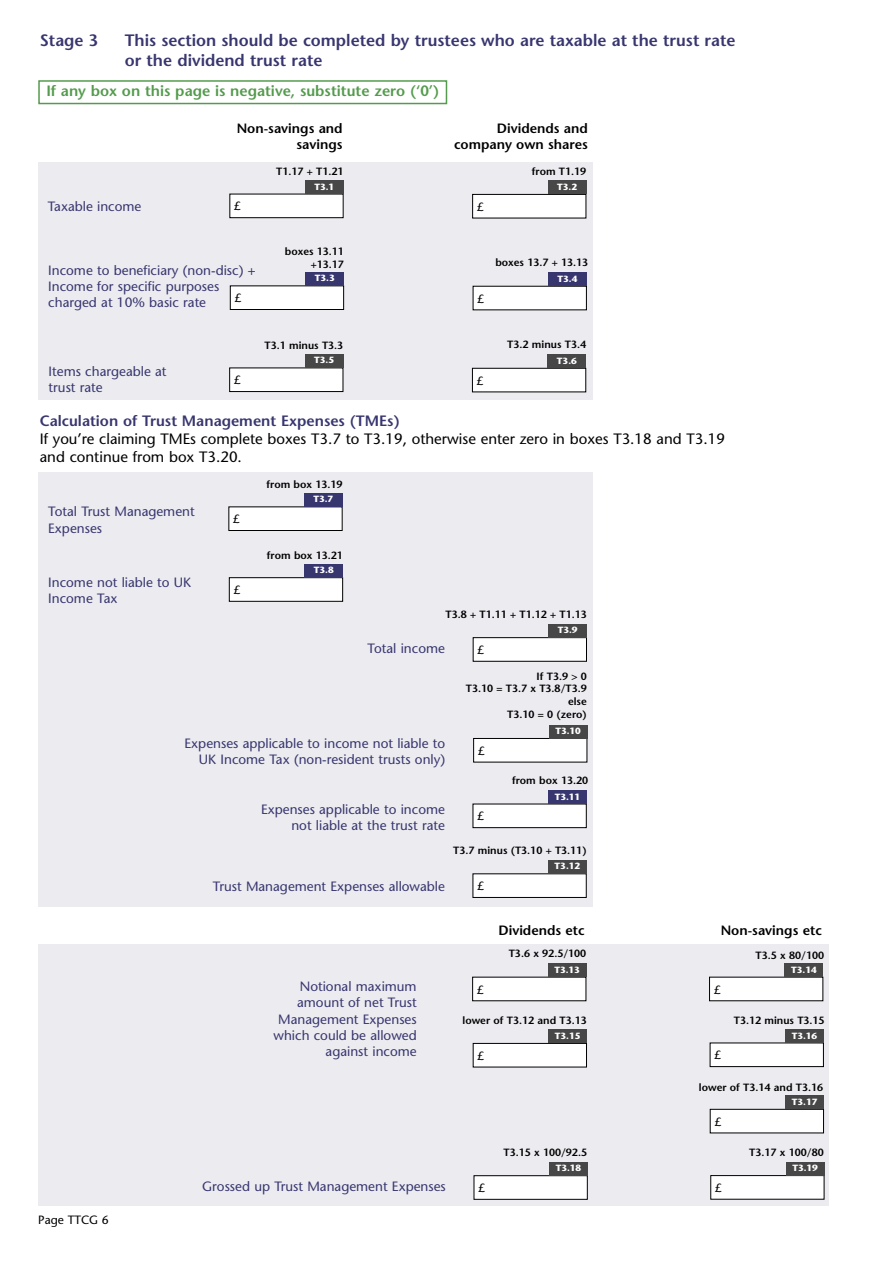
<style>
.page{position:relative;width:893px;height:1263px;background:#fff}
.page>*{position:absolute;margin:0;border:0;box-sizing:border-box;transform-origin:0 0}
.t1{font:600 16.5px/19.8px "Stone Sans";color:#38366f}
.t2{font:15px/18px "Stone Sans";color:#000}
.t3{font:600 15px "Stone Sans";color:#549b4d}
.t4{font:600 15px "Stone Sans";color:#38366f}
.t5{font:13.5px/16.2px "Stone Sans";color:#38366f}
.t6{font:600 13.5px/16.2px "Stone Sans";color:#000;text-align:right}
.t7{font:12px "Stone Sans";color:#000}
.t8{font:600 10.5px/12.6px "Stone Sans";color:#000;text-align:right}
.t9{font:700 9px "Stone Sans";color:#fff}
</style>
<div class="page">
<div style="left:38px;top:472px;width:555px;height:435px;background:#ebebf0"></div>
<div style="left:38px;top:80px;width:409px;height:24px;border:2px solid #549b4d"></div>
<div style="left:38px;top:162px;width:555px;height:237px;background:#ebebf0"></div>
<div style="left:230px;top:194px;width:113px;height:24px;background:#fff"></div>
<div style="left:230px;top:194px;width:113px;height:24px;border:1px solid #000"></div>
<div style="left:305px;top:180px;width:38px;height:14px;background:#474747"></div>
<div style="left:473px;top:194px;width:113px;height:24px;background:#fff"></div>
<div style="left:472px;top:194px;width:114px;height:24px;border:1px solid #000"></div>
<div style="left:548px;top:181px;width:38px;height:13px;background:#474747"></div>
<div style="left:230px;top:286px;width:114px;height:23px;background:#fff"></div>
<div style="left:230px;top:286px;width:114px;height:24px;border:1px solid #000"></div>
<div style="left:306px;top:272px;width:38px;height:14px;background:#38366f"></div>
<div style="left:473px;top:286px;width:113px;height:24px;background:#fff"></div>
<div style="left:548px;top:273px;width:39px;height:13px;background:#38366f"></div>
<div style="left:230px;top:368px;width:113px;height:24px;background:#fff"></div>
<div style="left:229px;top:368px;width:114px;height:24px;border:1px solid #000"></div>
<div style="left:305px;top:354px;width:38px;height:14px;background:#474747"></div>
<div style="left:472px;top:368px;width:114px;height:24px;background:#fff"></div>
<div style="left:472px;top:368px;width:114px;height:24px;border:1px solid #000"></div>
<div style="left:548px;top:355px;width:38px;height:13px;background:#474747"></div>
<div style="left:229px;top:507px;width:113px;height:23px;background:#fff"></div>
<div style="left:229px;top:507px;width:113px;height:24px;border:1px solid #000"></div>
<div style="left:304px;top:493px;width:38px;height:14px;background:#38366f"></div>
<div style="left:229px;top:578px;width:114px;height:23px;background:#fff"></div>
<div style="left:229px;top:577px;width:114px;height:24px;border:1px solid #000"></div>
<div style="left:305px;top:564px;width:38px;height:13px;background:#38366f"></div>
<div style="left:473px;top:638px;width:113px;height:23px;background:#fff"></div>
<div style="left:473px;top:637px;width:114px;height:24px;border:1px solid #000"></div>
<div style="left:548px;top:624px;width:39px;height:13px;background:#474747"></div>
<div style="left:474px;top:738px;width:113px;height:24px;background:#fff"></div>
<div style="left:473px;top:738px;width:114px;height:24px;border:1px solid #000"></div>
<div style="left:549px;top:725px;width:38px;height:13px;background:#474747"></div>
<div style="left:473px;top:804px;width:113px;height:24px;background:#fff"></div>
<div style="left:473px;top:804px;width:113px;height:24px;border:1px solid #000"></div>
<div style="left:548px;top:790px;width:38px;height:14px;background:#38366f"></div>
<div style="left:473px;top:874px;width:113px;height:23px;background:#fff"></div>
<div style="left:473px;top:874px;width:113px;height:24px;border:1px solid #000"></div>
<div style="left:548px;top:860px;width:38px;height:14px;background:#474747"></div>
<div style="left:38px;top:945px;width:791px;height:261px;background:#ebebf0"></div>
<div style="left:473px;top:977px;width:113px;height:24px;background:#fff"></div>
<div style="left:548px;top:963px;width:38px;height:14px;background:#474747"></div>
<div style="left:709px;top:977px;width:114px;height:24px;background:#fff"></div>
<div style="left:785px;top:963px;width:38px;height:14px;background:#474747"></div>
<div style="left:473px;top:1043px;width:113px;height:24px;background:#fff"></div>
<div style="left:473px;top:1043px;width:114px;height:24px;border:1px solid #000"></div>
<div style="left:548px;top:1030px;width:39px;height:13px;background:#474747"></div>
<div style="left:710px;top:1043px;width:113px;height:23px;background:#fff"></div>
<div style="left:710px;top:1043px;width:114px;height:24px;border:1px solid #000"></div>
<div style="left:785px;top:1029px;width:39px;height:14px;background:#474747"></div>
<div style="left:710px;top:1109px;width:113px;height:24px;background:#fff"></div>
<div style="left:710px;top:1109px;width:114px;height:24px;border:1px solid #000"></div>
<div style="left:785px;top:1095px;width:39px;height:14px;background:#474747"></div>
<div style="left:711px;top:1175px;width:113px;height:24px;background:#fff"></div>
<div style="left:786px;top:1162px;width:38px;height:13px;background:#474747"></div>
<div style="left:474px;top:1176px;width:113px;height:23px;background:#fff"></div>
<div style="left:549px;top:1162px;width:38px;height:13px;background:#474747"></div>
<p class="t1" style="left:40px;top:32px;width:60px">Stage 3</p>
<p class="t1" style="left:125px;top:32px;width:612px">This section should be completed by trustees who are taxable at the trust rate or the dividend trust rate</p>
<p class="t3" style="left:46px;top:85px;width:394px">If any box on this page is negative, substitute zero (‘0’)</p>
<p class="t6" style="left:237px;top:122px;width:108px">Non-savings and savings</p>
<p class="t6" style="left:454px;top:122px;width:135px">Dividends and company own shares</p>
<p class="t8" style="left:276px;top:167px;width:69px">T1.17 + T1.21</p>
<p class="t8" style="left:532px;top:166px;width:56px">from T1.19</p>
<p class="t9" style="left:314px;top:183px;width:21px">T3.1</p>
<p class="t9" style="left:557px;top:183px;width:21px">T3.2</p>
<p class="t5" style="left:48px;top:200px;width:95px">Taxable income</p>
<p class="t7" style="left:234px;top:202px;width:8px">£</p>
<p class="t7" style="left:477px;top:202px;width:8px">£</p>
<p class="t5" style="left:48px;top:263px;width:209px">Income to beneficiary (non-disc) +<br>Income for specific purposes charged at 10% basic rate</p>
<p class="t7" style="left:235px;top:293px;width:8px">£</p>
<p class="t8" style="left:285px;top:246px;width:61px">boxes 13.11 +13.17</p>
<p class="t9" style="left:315px;top:275px;width:21px">T3.3</p>
<p class="t7" style="left:478px;top:294px;width:8px">£</p>
<p class="t8" style="left:495px;top:257px;width:94px">boxes 13.7 + 13.13</p>
<p class="t9" style="left:558px;top:275px;width:21px">T3.4</p>
<p class="t8" style="left:265px;top:340px;width:80px">T3.1 minus T3.3</p>
<p class="t8" style="left:507px;top:340px;width:80px">T3.2 minus T3.4</p>
<p class="t5" style="left:49px;top:364px;width:119px">Items chargeable at trust rate</p>
<p class="t7" style="left:234px;top:375px;width:8px">£</p>
<p class="t9" style="left:314px;top:357px;width:21px">T3.5</p>
<p class="t7" style="left:477px;top:376px;width:8px">£</p>
<p class="t9" style="left:557px;top:357px;width:21px">T3.6</p>
<p class="t4" style="left:40px;top:415px;width:361px">Calculation of Trust Management Expenses (TMEs)</p>
<p class="t2" style="left:40px;top:431px;width:687px">If you’re claiming TMEs complete boxes T3.7 to T3.19, otherwise enter zero in boxes T3.18 and T3.19 and continue from box T3.20.</p>
<p class="t8" style="left:266px;top:479px;width:78px">from box 13.19</p>
<p class="t5" style="left:48px;top:505px;width:148px">Total Trust Management<br>Expenses</p>
<p class="t5" style="left:48px;top:576px;width:144px">Income not liable to UK<br>Income Tax</p>
<p class="t7" style="left:233px;top:514px;width:8px">£</p>
<p class="t7" style="left:234px;top:585px;width:8px">£</p>
<p class="t9" style="left:313px;top:496px;width:21px">T3.7</p>
<p class="t8" style="left:267px;top:550px;width:78px">from box 13.21</p>
<p class="t9" style="left:314px;top:567px;width:21px">T3.8</p>
<p class="t8" style="left:446px;top:609px;width:143px">T3.8 + T1.11 + T1.12 + T1.13</p>
<p class="t7" style="left:478px;top:645px;width:8px">£</p>
<p class="t9" style="left:558px;top:627px;width:21px">T3.9</p>
<p class="t5" style="left:368px;top:642px;width:79px">Total income</p>
<p class="t8" style="left:466px;top:671px;width:122px">If T3.9 &gt; 0<br>T3.10 = T3.7 x T3.8/T3.9 else<br>T3.10 = 0 (zero)</p>
<p class="t9" style="left:555px;top:727px;width:27px">T3.10</p>
<p class="t5" style="left:185px;top:736px;width:262px;text-align:right">Expenses applicable to income not liable to<br>UK Income Tax (non-resident trusts only)</p>
<p class="t5" style="left:261px;top:802px;width:185px;text-align:right">Expenses applicable to income not liable at the trust rate</p>
<p class="t5" style="left:213px;top:879px;width:233px">Trust Management Expenses allowable</p>
<p class="t7" style="left:478px;top:746px;width:8px">£</p>
<p class="t7" style="left:477px;top:811px;width:8px">£</p>
<p class="t8" style="left:512px;top:775px;width:78px">from box 13.20</p>
<p class="t9" style="left:555px;top:793px;width:27px">T3.11</p>
<p class="t8" style="left:453px;top:845px;width:135px">T3.7 minus (T3.10 + T3.11)</p>
<p class="t7" style="left:477px;top:881px;width:8px">£</p>
<p class="t9" style="left:555px;top:863px;width:27px">T3.12</p>
<p class="t5" style="left:274px;top:980px;width:145px;text-align:right">Notional maximum amount of net Trust<br>Management Expenses which could be allowed against income</p>
<p class="t6" style="left:499px;top:924px;width:88px">Dividends etc</p>
<p class="t6" style="left:721px;top:924px;width:103px">Non-savings etc</p>
<p class="t8" style="left:509px;top:948px;width:79px">T3.6 x 92.5/100</p>
<p class="t8" style="left:756px;top:950px;width:70px">T3.5 x 80/100</p>
<p class="t9" style="left:554px;top:966px;width:27px">T3.13</p>
<p class="t9" style="left:791px;top:966px;width:27px">T3.14</p>
<p class="t7" style="left:477px;top:985px;width:8px">£</p>
<p class="t7" style="left:714px;top:985px;width:8px">£</p>
<p class="t8" style="left:462px;top:1015px;width:126px">lower of T3.12 and T3.13</p>
<p class="t7" style="left:478px;top:1051px;width:8px">£</p>
<p class="t9" style="left:555px;top:1032px;width:27px">T3.15</p>
<p class="t7" style="left:714px;top:1050px;width:8px">£</p>
<p class="t8" style="left:734px;top:1015px;width:92px">T3.12 minus T3.15</p>
<p class="t9" style="left:792px;top:1032px;width:27px">T3.16</p>
<p class="t8" style="left:699px;top:1082px;width:126px">lower of T3.14 and T3.16</p>
<p class="t7" style="left:715px;top:1117px;width:8px">£</p>
<p class="t9" style="left:792px;top:1098px;width:27px">T3.17</p>
<p class="t8" style="left:503px;top:1147px;width:85px">T3.15 x 100/92.5</p>
<p class="t8" style="left:749px;top:1147px;width:76px">T3.17 x 100/80</p>
<p class="t9" style="left:556px;top:1164px;width:27px">T3.18</p>
<p class="t9" style="left:792px;top:1164px;width:27px">T3.19</p>
<p class="t7" style="left:38px;top:1215px;width:72px">Page TTCG 6</p>
<p class="t5" style="left:202px;top:1180px;width:245px">Grossed up Trust Management Expenses</p>
<p class="t7" style="left:478px;top:1183px;width:8px">£</p>
<p class="t7" style="left:715px;top:1183px;width:8px">£</p>
</div>
